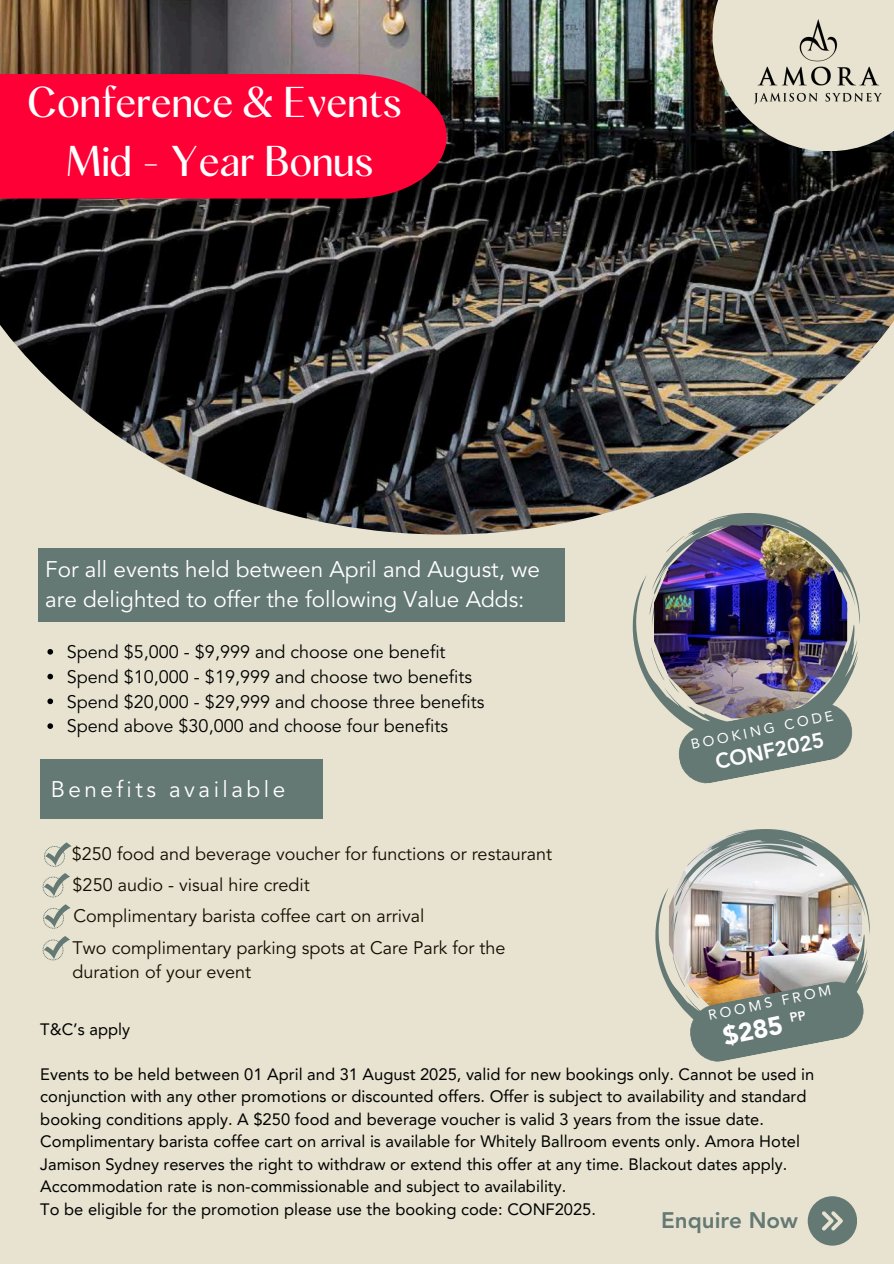
<style>
.page{position:relative;width:894px;height:1264px;background:#fff}
.page>*{position:absolute;margin:0;border:0;box-sizing:border-box;transform-origin:0 0}
.t1{font:42.15px/58.5px "Albra Sans";color:#fff;text-align:center}
.t2{font:900 25.5px "Avenir LT Pro";color:#fff}
.t3{font:22.5px/30.3px "Avenir LT Pro";color:#fff}
.t4{font:22.5px "Avenir LT Pro";letter-spacing:.155em;color:#fff}
.t5{font:800 22.35px "Avenir LT Pro";color:#647874}
.t6{font:800 21px "Avenir LT Pro";color:#fff}
.t7{font:18px/24.8px "Avenir LT Pro";color:#130b00}
.t8{font:18px "Avenir LT Pro";color:#000}
.t9{font:16.5px/22.5px "Avenir LT Pro";color:#000}
.t10{font:14.1px "Avenir LT Pro";color:#fff}
</style>
<div class="page">
<div style="left:0;top:0;width:893px;height:1263px;background:#e7e3d0"></div>
<img style="left:0;top:0;width:893px;height:534px">
<svg style="left:712px;top:0;width:181px;height:151px"></svg>
<svg style="left:44px;top:842px;width:28px;height:24px"></svg>
<svg style="left:43px;top:873px;width:27px;height:24px"></svg>
<svg style="left:43px;top:904px;width:28px;height:24px"></svg>
<svg style="left:43px;top:936px;width:27px;height:24px"></svg>
<div style="left:0;top:74px;width:446px;height:124px;background:#ff0036"></div>
<img style="left:738px;top:0;width:155px;height:125px">
<div style="left:38px;top:547px;width:526px;height:74px;background:#647874"></div>
<div style="left:40px;top:759px;width:282px;height:59px;background:#647874"></div>
<img style="left:632px;top:513px;width:227px;height:271px">
<div style="left:807px;top:1196px;width:49px;height:49px;background:#647874;border-radius:50%"></div>
<svg style="left:807px;top:1196px;width:35px;height:50px"></svg>
<svg style="left:47px;top:649px;width:6px;height:5px"></svg>
<svg style="left:47px;top:673px;width:6px;height:6px"></svg>
<svg style="left:47px;top:698px;width:6px;height:6px"></svg>
<svg style="left:47px;top:723px;width:6px;height:6px"></svg>
<img style="left:655px;top:829px;width:214px;height:233px">
<p class="t1" style="left:28px;top:76px;width:375px">Conference &amp; Events<br>Mid - Year Bonus</p>
<p class="t3" style="left:45px;top:554px;width:496px">For all events held between April and August, we are delighted to offer the following Value Adds:</p>
<h3 class="t8" style="left:67px;top:641px;width:380px">Spend $5,000 - $9,999 and choose one benefit</h3>
<p class="t8" style="left:67px;top:666px;width:407px">Spend $10,000 - $19,999 and choose two benefits</p>
<h5 class="t8" style="left:67px;top:690px;width:419px">Spend $20,000 - $29,999 and choose three benefits</h5>
<p class="t8" style="left:67px;top:715px;width:383px">Spend above $30,000 and choose four benefits</p>
<p class="t4" style="left:51px;top:776px;width:236px">Benefits available</p>
<p class="t7" style="left:72px;top:842px;width:481px">$250 food and beverage voucher for functions or restaurant</p>
<p class="t7" style="left:73px;top:872px;width:238px">$250 audio - visual hire credit</p>
<p class="t7" style="left:73px;top:903px;width:352px">Complimentary barista coffee cart on arrival</p>
<p class="t7" style="left:73px;top:935px;width:434px">Two complimentary parking spots at Care Park for the duration of your event</p>
<p class="t10" style="left:689px;top:739px;width:146px;rotate:-12deg">BOOKING CODE</p>
<h6 class="t6" style="left:713px;top:753px;width:112px;rotate:-12deg">CONF2025</h6>
<p class="t10" style="left:707px;top:1009px;width:127px;rotate:-12deg">ROOMS FROM</p>
<h5 class="t2" style="left:721px;top:1026px;width:62px;rotate:-12deg">$285</h5>
<p class="t9" style="left:40px;top:1019px;width:91px">T&amp;C’s apply</p>
<p class="t9" style="left:40px;top:1064px;width:775px">Events to be held between 01 April and 31 August 2025, valid for new bookings only. Cannot be used in conjunction with any other promotions or discounted offers. Offer is subject to availability and standard booking conditions apply. A $250 food and beverage voucher is valid 3 years from the issue date.<br>Complimentary barista coffee cart on arrival is available for Whitely Ballroom events only. Amora Hotel Jamison Sydney reserves the right to withdraw or extend this offer at any time. Blackout dates apply.<br>Accommodation rate is non-commissionable and subject to availability.<br>To be eligible for the promotion please use the booking code: CONF2025.</p>
<h6 class="t5" style="left:661px;top:1210px;width:138px">Enquire Now</h6>
</div>
